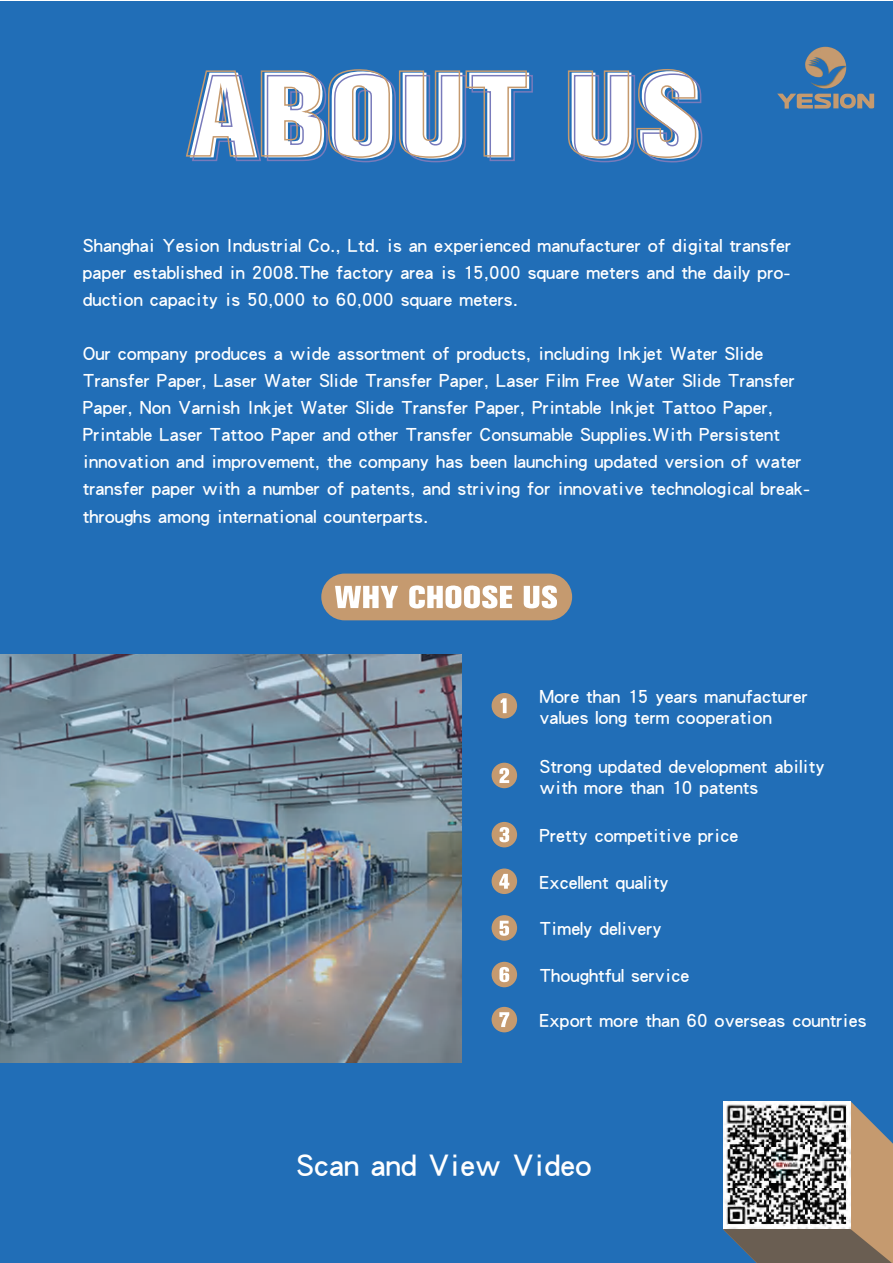
<style>
.page{position:relative;width:893px;height:1263px;background:#fff}
.page>*{position:absolute;margin:0;border:0;box-sizing:border-box;transform-origin:0 0}
.t1{font:800 120px "Akzidenz Grotesk BQ";letter-spacing:.025em;color:#fff}
.t2{font:34.5px "DFP Hei W5";color:#fff}
.t3{font:21px/27px "DFP Hei W5";color:#fff}
</style>
<div class="page">
<div style="left:0;top:1px;width:893px;height:1262px;background:#216eb7"></div>
<svg style="left:185px;top:69px;width:348px;height:94px"></svg>
<svg style="left:567px;top:69px;width:136px;height:94px"></svg>
<svg style="left:723px;top:1102px;width:170px;height:161px;background:#8b7c6c"></svg>
<div style="left:321px;top:574px;width:251px;height:46px;background:#c59a6f;border-radius:23px"></div>
<svg style="left:335px;top:586px;width:63px;height:22px"></svg>
<svg style="left:409px;top:585px;width:103px;height:23px"></svg>
<svg style="left:524px;top:585px;width:33px;height:23px"></svg>
<img style="left:0;top:654px;width:461px;height:408px">
<div style="left:492px;top:693px;width:25px;height:25px;background:#c59a6f;border-radius:50%"></div>
<svg style="left:501px;top:698px;width:6px;height:15px"></svg>
<div style="left:492px;top:822px;width:25px;height:25px;background:#c59a6f;border-radius:50%"></div>
<svg style="left:499px;top:827px;width:10px;height:15px"></svg>
<div style="left:492px;top:868px;width:25px;height:26px;background:#c59a6f;border-radius:50%"></div>
<svg style="left:499px;top:874px;width:10px;height:15px"></svg>
<div style="left:492px;top:915px;width:25px;height:26px;background:#c59a6f;border-radius:50%"></div>
<svg style="left:499px;top:921px;width:10px;height:15px"></svg>
<div style="left:492px;top:962px;width:25px;height:25px;background:#c59a6f;border-radius:50%"></div>
<svg style="left:499px;top:967px;width:10px;height:15px"></svg>
<div style="left:492px;top:1007px;width:25px;height:25px;background:#c59a6f;border-radius:50%"></div>
<svg style="left:499px;top:1012px;width:10px;height:15px"></svg>
<div style="left:492px;top:763px;width:25px;height:25px;background:#c59a6f;border-radius:50%"></div>
<svg style="left:499px;top:768px;width:10px;height:15px"></svg>
<img style="left:723px;top:1101px;width:128px;height:128px">
<svg style="left:777px;top:47px;width:97px;height:62px"></svg>
<h1 class="t1" style="left:190px;top:46px;width:512px">ABOUT US</h1>
<p class="t3" style="left:83px;top:231px;width:710px;text-align:justify">Shanghai Yesion Industrial Co., Ltd. is an experienced manufacturer of digital transfer paper established in 2008.The factory area is 15,000 square meters and the daily pro&shy;duction capacity is 50,000 to 60,000 square meters.</p>
<p class="t3" style="left:83px;top:339px;width:729px">Our company produces a wide assortment of products, including Inkjet Water Slide Transfer Paper, Laser Water Slide Transfer Paper, Laser Film Free Water Slide Transfer Paper, Non Varnish Inkjet Water Slide Transfer Paper, Printable Inkjet Tattoo Paper, Printable Laser Tattoo Paper and other Transfer Consumable Supplies.With Persistent innovation and improvement, the company has been launching updated version of water transfer paper with a number of patents, and striving for innovative technological break&shy;throughs among international counterparts.</p>
<p class="t3" style="left:539px;top:685px;width:270px;line-height:21px">More than 15 years manufacturer values long term cooperation</p>
<p class="t3" style="left:539px;top:754px;width:287px;line-height:21px">Strong updated development ability with more than 10 patents</p>
<p class="t3" style="left:539px;top:821px;width:200px">Pretty competitive price</p>
<p class="t3" style="left:539px;top:868px;width:131px">Excellent quality</p>
<p class="t3" style="left:539px;top:914px;width:124px">Timely delivery</p>
<p class="t3" style="left:539px;top:952px;width:329px;line-height:45.2px">Thoughtful service<br>Export more than 60 overseas countries</p>
<h2 class="t2" style="left:296px;top:1146px;width:297px">Scan and View Video</h2>
</div>
